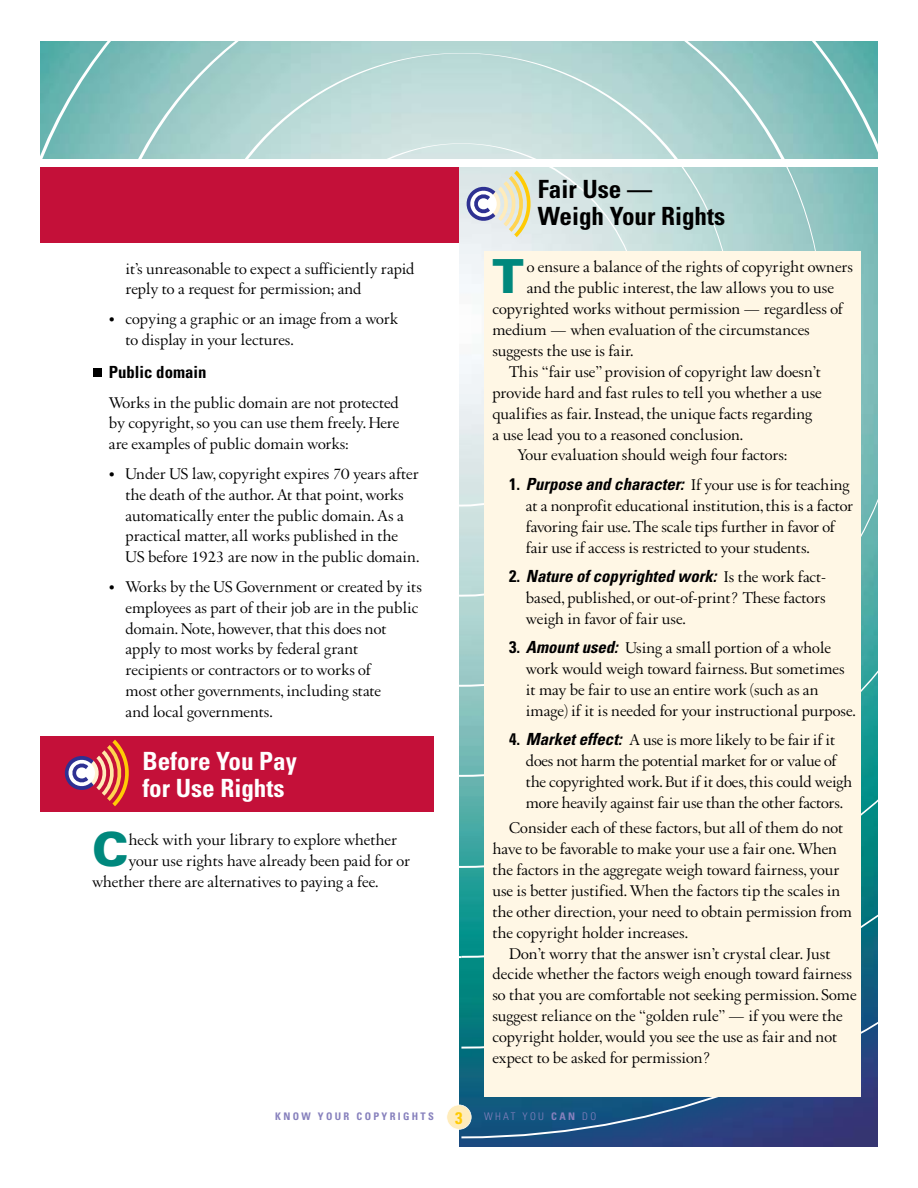
<style>
.page{position:relative;width:918px;height:1188px;background:#fff}
.page>*{position:absolute;margin:0;border:0;box-sizing:border-box;transform-origin:0 0}
.t1{font:900 46.95px "Univers LT";color:#00887d}
.t2{font:700 condensed 25.05px/27.2px "Univers LT";color:#fff}
.t3{font:700 condensed 25.05px/27.2px "Univers LT";color:#000}
.t4{font:16.8px/21px "Augereau";color:#000}
.t5{font:italic 700 condensed 16.8px "Univers LT";color:#000}
.t6{font:700 condensed 16.8px "Univers LT";color:#000}
.t7{font:700 condensed 16.8px "Univers LT";color:#ffcb05}
.t8{font:700 condensed 10.5px "Univers LT";letter-spacing:.22em;color:#8781bd}
.t9{font:300 condensed 10.5px "Univers LT";letter-spacing:.22em;color:#8781bd}
.s1{font-family:"Univers LT";font-weight:700;font-stretch:condensed}
.s2{font-family:"Univers LT";font-weight:700;font-style:italic;font-stretch:condensed}
.s3{font-style:normal}
.s4{font-family:"Augereau";font-weight:400;font-style:normal;font-stretch:normal}
.s5{font-weight:700}
</style>
<div class="page">
<div style="left:40px;top:167px;width:838px;height:75px;background:#c41039"></div>
<svg style="left:461px;top:1050px;width:417px;height:89px"></svg>
<svg style="left:461px;top:167px;width:417px;height:883px"></svg>
<svg style="left:40px;top:42px;width:418px;height:117px"></svg>
<svg style="left:458px;top:42px;width:420px;height:117px"></svg>
<div style="left:40px;top:736px;width:394px;height:76px;background:#c41039"></div>
<svg style="left:64px;top:739px;width:65px;height:67px"></svg>
<div style="left:484px;top:251px;width:377px;height:845px;background:#fff7e5"></div>
<div style="left:94px;top:368px;width:8px;height:9px;background:#000"></div>
<svg style="left:459px;top:167px;width:74px;height:792px"></svg>
<div style="left:447px;top:1105px;width:24px;height:24px;background:#ffecbb;border-radius:50%"></div>
<div style="left:446px;top:1105px;width:26px;height:25px;border:1px solid #fff;border-radius:50%"></div>
<p class="t4" style="left:126px;top:258px;width:291px">it’s unreasonable to expect a sufficiently rapid reply to a request for permission; and</p>
<p class="t4" style="left:126px;top:308px;width:274px;text-indent:-17px">• copying a graphic or an image from a work to display in your lectures.</p>
<p class="t6" style="left:109px;top:362px;width:99px">Public domain</p>
<p class="t4" style="left:109px;top:392px;width:292px;text-align:justify">Works in the public domain are not protected by copyright, so you can use them freely. Here are examples of public domain works:</p>
<p class="t4" style="left:126px;top:463px;width:295px;text-indent:-17px">• Under US law, copyright expires 70 years after the death of the author. At that point, works automatically enter the public domain. As a practical matter, all works published in the US before 1923 are now in the public domain.</p>
<p class="t4" style="left:126px;top:576px;width:298px;text-indent:-17px">• Works by the US Government or created by its employees as part of their job are in the public domain. Note, however, that this does not apply to most works by federal grant recipients or contractors or to works of<br>most other governments, including state<br>and local governments.</p>
<h2 class="t2" style="left:142px;top:747px;width:156px">Before You Pay for Use Rights</h2>
<h1 class="t1" style="left:92px;top:819px;width:38px">C</h1>
<p class="t4" style="left:129px;top:829px;width:270px">heck with your library to explore whether</p>
<p class="t4" style="left:129px;top:850px;width:283px">your use rights have already been paid for or</p>
<p class="t4" style="left:92px;top:871px;width:288px">whether there are alternatives to paying a fee.</p>
<h2 class="t3" style="left:538px;top:175px;width:189px">Fair Use —<br>Weigh Your Rights</h2>
<h1 class="t1" style="left:492px;top:247px;width:33px">T</h1>
<p class="t4" style="left:527px;top:256px;width:328px">o ensure a balance of the rights of copyright owners</p>
<p class="t4" style="left:527px;top:277px;width:309px">and the public interest, the law allows you to use</p>
<p class="t4" style="left:492px;top:298px;width:352px">copyrighted works without permission — regardless of</p>
<p class="t4" style="left:492px;top:319px;width:319px">medium — when evaluation of the circumstances</p>
<p class="t4" style="left:492px;top:340px;width:143px">suggests the use is fair.</p>
<p class="t4" style="left:509px;top:361px;width:313px">This “fair use” provision of copyright law doesn’t</p>
<p class="t4" style="left:492px;top:382px;width:331px">provide hard and fast rules to tell you whether a use</p>
<p class="t4" style="left:492px;top:403px;width:322px">qualifies as fair. Instead, the unique facts regarding</p>
<p class="t4" style="left:492px;top:424px;width:252px">a use lead you to a reasoned conclusion.</p>
<p class="t4" style="left:518px;top:445px;width:271px">Your evaluation should weigh four factors:</p>
<p class="t4" style="left:526px;top:474px;width:329px;text-indent:-17px"><span class="s1">1.</span> <span class="s2">Purpose and character:</span> If your use is for teaching at a nonprofit educational institution, this is a factor favoring fair use. The scale tips further in favor of fair use if access is restricted to your students.</p>
<p class="t5" style="left:509px;top:566px;width:319px"><span class="s3">2.</span> Nature of copyrighted work: <span class="s4">Is the work fact-</span></p>
<p class="t4" style="left:526px;top:587px;width:301px">based, published, or out-of-print? These factors weigh in favor of fair use.</p>
<p class="t4" style="left:526px;top:637px;width:332px;text-indent:-17px"><span class="s1">3.</span> <span class="s2">Amount used:</span> Using a small portion of a whole work would weigh toward fairness. But sometimes it may be fair to use an entire work (such as an image) if it is needed for your instructional purpose.</p>
<p class="t4" style="left:526px;top:729px;width:328px;text-indent:-17px"><span class="s1">4.</span> <span class="s2">Market effect:</span> A use is more likely to be fair if it does not harm the potential market for or value of the copyrighted work. But if it does, this could weigh more heavily against fair use than the other factors.</p>
<p class="t4" style="left:492px;top:817px;width:361px;text-indent:17px">Consider each of these factors, but all of them do not have to be favorable to make your use a fair one. When the factors in the aggregate weigh toward fairness, your use is better justified. When the factors tip the scales in the other direction, your need to obtain permission from the copyright holder increases.</p>
<p class="t4" style="left:492px;top:943px;width:366px;text-indent:17px">Don’t worry that the answer isn’t crystal clear. Just decide whether the factors weigh enough toward fairness so that you are comfortable not seeking permission. Some suggest reliance on the “golden rule” — if you were the copyright holder, would you see the use as fair and not expect to be asked for permission?</p>
<p class="t7" style="left:455px;top:1107px;width:9px">3</p>
<p class="t8" style="left:275px;top:1110px;width:160px">KNOW YOUR COPYRIGHTS</p>
<p class="t9" style="left:484px;top:1110px;width:114px">WHAT YOU <span class="s5">CAN</span> DO</p>
</div>
